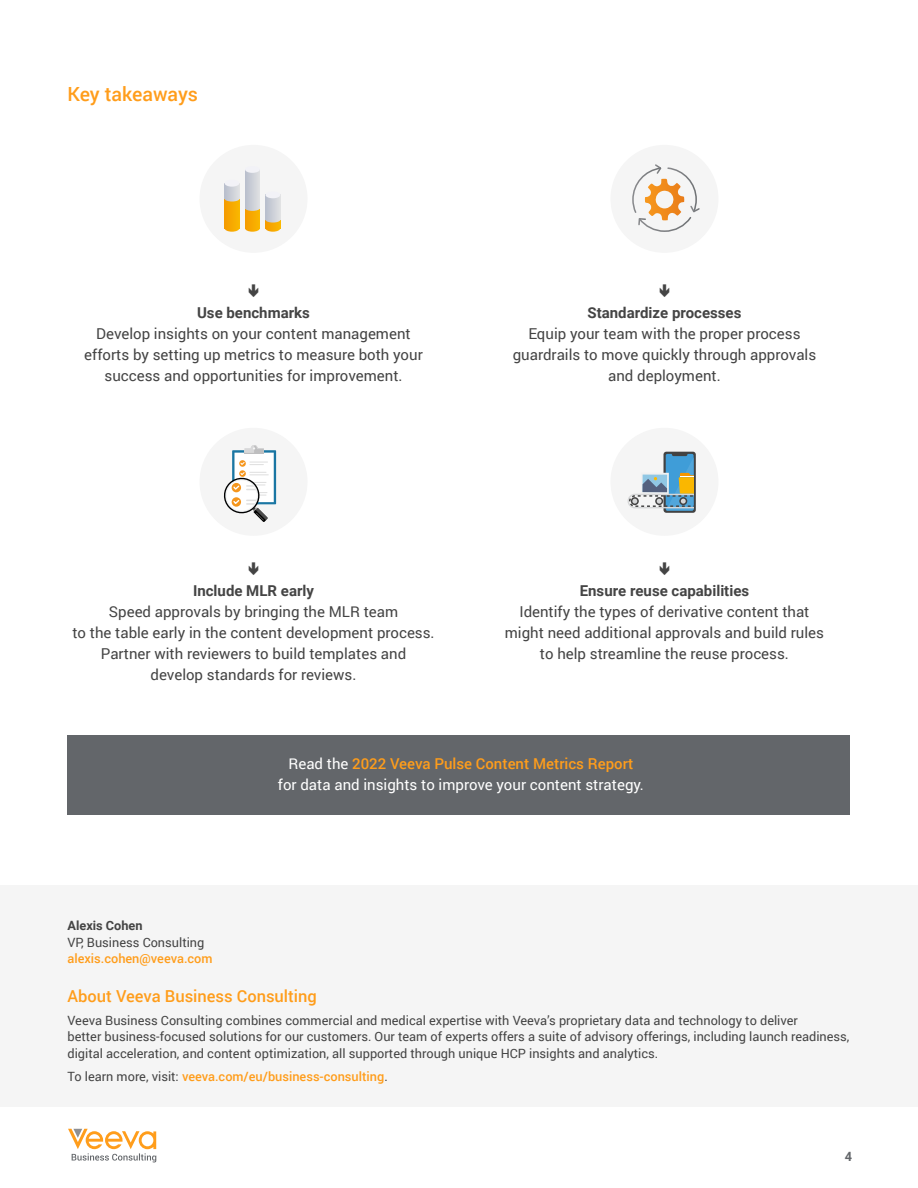
<style>
.page{position:relative;width:918px;height:1188px;background:#fff}
.page>*{position:absolute;margin:0;border:0;box-sizing:border-box;transform-origin:0 0}
.Subtitle{font:500 19.5px "Roboto";color:#ff9d1b}
.Subtitle-2{font:500 16.5px "Roboto";color:#ff9d1b}
.Body_Copy{font:15px/21px "Roboto";color:#444;text-align:center}
.Body_Copy-2{font:700 15px "Roboto";color:#444}
.Body_Copy-3{font:15px "Roboto";color:#fff}
.Body_Copy-4{font:500 15px "Roboto";color:#ff9d1b}
.Body_Copy-5{font:12.75px/16.5px "Roboto";color:#444}
.Body_Copy-6{font:500 12.75px/16.5px "Roboto";color:#ff9d1b}
.t1{font:700 12.75px "Roboto";color:#63666a}
.s1{font-weight:400;color:#fff}
.s2{font-weight:700;color:#444}
.s3{font-weight:400;color:#444}
</style>
<div class="page">
<svg style="left:68px;top:1129px;width:88px;height:33px"></svg>
<div style="left:68px;top:735px;width:782px;height:80px;background:#63666a"></div>
<div style="left:0;top:886px;width:918px;height:221px;background:#f5f5f5"></div>
<div style="left:610px;top:145px;width:108px;height:108px;background:#f5f5f5;border-radius:50%"></div>
<div style="left:200px;top:145px;width:108px;height:108px;background:#f5f5f5;border-radius:50%"></div>
<div style="left:610px;top:428px;width:108px;height:108px;background:#f5f5f5;border-radius:50%"></div>
<div style="left:200px;top:428px;width:108px;height:108px;background:#f5f5f5;border-radius:50%"></div>
<svg style="left:632px;top:164px;width:68px;height:68px"></svg>
<div style="left:245px;top:208px;width:15px;height:20px;background:#f7a900"></div>
<svg style="left:245px;top:208px;width:15px;height:3px"></svg>
<svg style="left:245px;top:171px;width:15px;height:37px"></svg>
<div style="left:245px;top:166px;width:15px;height:7px;background:#f2f2f7;border-radius:50%"></div>
<svg style="left:225px;top:228px;width:14px;height:4px"></svg>
<div style="left:225px;top:199px;width:14px;height:29px;background:#f7a900"></div>
<svg style="left:245px;top:217px;width:35px;height:15px"></svg>
<svg style="left:265px;top:196px;width:15px;height:24px"></svg>
<div style="left:265px;top:191px;width:15px;height:7px;background:#f2f2f7;border-radius:50%"></div>
<svg style="left:225px;top:199px;width:14px;height:3px"></svg>
<svg style="left:225px;top:185px;width:14px;height:14px"></svg>
<div style="left:225px;top:180px;width:14px;height:7px;background:#f2f2f7;border-radius:50%"></div>
<svg style="left:232px;top:450px;width:44px;height:54px"></svg>
<div style="left:234px;top:453px;width:40px;height:49px;background:#fff"></div>
<svg style="left:244px;top:445px;width:20px;height:9px"></svg>
<svg style="left:223px;top:461px;width:45px;height:61px"></svg>
<div style="left:664px;top:452px;width:32px;height:61px;background:#424242;border-radius:3px"></div>
<svg style="left:628px;top:454px;width:66px;height:57px"></svg>
<p class="Subtitle" style="left:68px;top:81px;width:132px">Key takeaways</p>
<p class="Body_Copy-2" style="left:197px;top:302px;width:114px">Use benchmarks</p>
<p class="Body_Copy" style="left:84px;top:322px;width:340px">Develop insights on your content management efforts by setting up metrics to measure both your success and opportunities for improvement.</p>
<p class="Body_Copy-2" style="left:588px;top:302px;width:155px">Standardize processes</p>
<p class="Body_Copy" style="left:513px;top:322px;width:305px">Equip your team with the proper process guardrails to move quickly through approvals and deployment.</p>
<p class="Body_Copy-2" style="left:193px;top:580px;width:122px">Include MLR early</p>
<p class="Body_Copy" style="left:72px;top:601px;width:364px">Speed approvals by bringing the MLR team<br>to the table early in the content development process.<br>Partner with reviewers to build templates and<br>develop standards for reviews.</p>
<p class="Body_Copy-2" style="left:580px;top:580px;width:171px">Ensure reuse capabilities</p>
<p class="Body_Copy" style="left:505px;top:601px;width:321px">Identify the types of derivative content that might need additional approvals and build rules to help streamline the reuse process.</p>
<p class="Body_Copy-4" style="left:288px;top:754px;width:346px"><span class="s1">Read the</span> 2022 Veeva Pulse Content Metrics Report</p>
<p class="Body_Copy-3" style="left:278px;top:775px;width:367px">for data and insights to improve your content strategy.</p>
<p class="Body_Copy-6" style="left:68px;top:917px;width:147px"><span class="s2">Alexis Cohen<br></span><span class="s3">VP, Business Consulting </span>alexis.cohen@veeva.com</p>
<p class="Subtitle-2" style="left:68px;top:984px;width:251px">About Veeva Business Consulting</p>
<p class="Body_Copy-5" style="left:68px;top:1012px;width:783px">Veeva Business Consulting combines commercial and medical expertise with Veeva’s proprietary data and technology to deliver<br>better business-focused solutions for our customers. Our team of experts offers a suite of advisory offerings, including launch readiness, digital acceleration, and content optimization, all supported through unique HCP insights and analytics.</p>
<p class="Body_Copy-6" style="left:68px;top:1068px;width:322px"><span class="s3">To learn more, visit:</span> veeva.com/eu/business-consulting<span class="s3">.</span></p>
<p class="t1" style="left:845px;top:1148px;width:9px">4</p>
</div>
